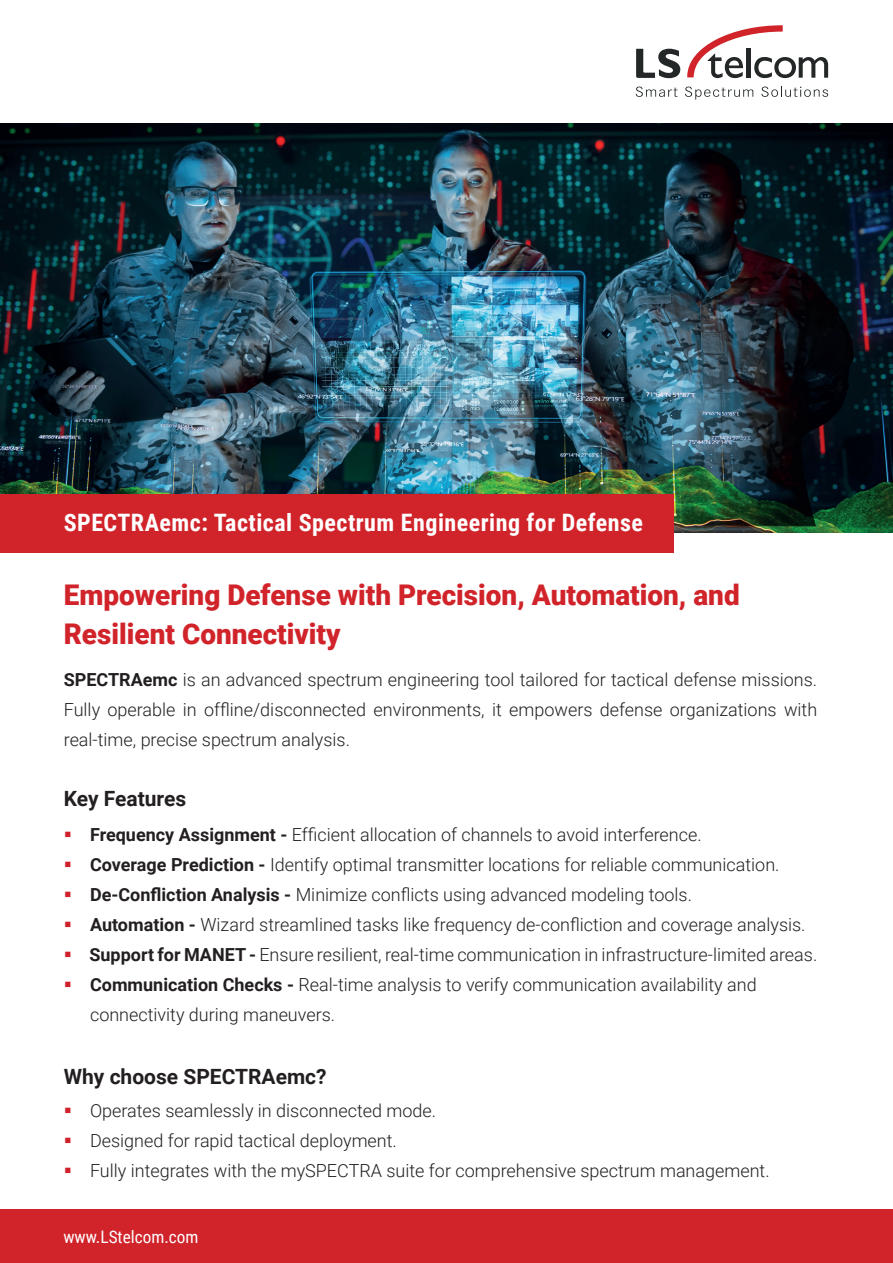
<style>
.page{position:relative;width:893px;height:1263px;background:#fff}
.page>*{position:absolute;margin:0;border:0;box-sizing:border-box;transform-origin:0 0}
.t1{font:900 28.5px/39px "Roboto";color:#d1232a}
.t2{font:700 24px "Roboto Condensed";letter-spacing:.02em;color:#fff}
.t3{font:700 21px "Roboto";color:#231f20}
.t4{font:300 18px/30px "Roboto";color:#231f20;text-align:justify}
.t5{font:17.25px "Roboto Condensed";color:#fff}
.s1{font-weight:700}
.s2{color:#d0212a}
</style>
<div class="page">
<img style="left:0;top:123px;width:893px;height:409px">
<div style="left:0;top:1210px;width:893px;height:53px;background:#d1232a"></div>
<svg style="left:687px;top:25px;width:141px;height:53px"></svg>
<svg style="left:636px;top:49px;width:44px;height:29px"></svg>
<svg style="left:636px;top:87px;width:42px;height:10px"></svg>
<svg style="left:685px;top:87px;width:68px;height:13px"></svg>
<svg style="left:761px;top:87px;width:67px;height:10px"></svg>
<div style="left:0;top:494px;width:673px;height:59px;background:#d1232a"></div>
<h2 class="t2" style="left:64px;top:505px;width:581px">SPECTRAemc: Tactical Spectrum Engineering for Defense</h2>
<h1 class="t1" style="left:64px;top:574px;width:677px">Empowering Defense with Precision, Automation, and<br>Resilient Connectivity</h1>
<p class="t4" style="left:64px;top:664px;width:755px"><span class="s1">SPECTRAemc</span> is an advanced spectrum engineering tool tailored for tactical defense missions.<br>Fully operable in offline/disconnected environments, it empowers defense organizations with real-time, precise spectrum analysis.</p>
<p class="t3" style="left:64px;top:784px;width:124px">Key Features</p>
<p class="t4" style="left:64px;top:818px;width:639px"><span class="s2">▪</span> <span class="s1">Frequency Assignment -</span> Efficient allocation of channels to avoid interference.</p>
<p class="t4" style="left:64px;top:848px;width:717px"><span class="s2">▪</span> <span class="s1">Coverage Prediction -</span> Identify optimal transmitter locations for reliable communication.</p>
<p class="t4" style="left:64px;top:878px;width:630px"><span class="s2">▪</span> <span class="s1">De-Confliction Analysis -</span> Minimize conflicts using advanced modeling tools.</p>
<p class="t4" style="left:64px;top:908px;width:743px"><span class="s2">▪</span> <span class="s1">Automation -</span> Wizard streamlined tasks like frequency de-confliction and coverage analysis.</p>
<p class="t4" style="left:64px;top:938px;width:755px"><span class="s2">▪</span> <span class="s1">Support for MANET -</span> Ensure resilient, real-time communication in infrastructure-limited areas.</p>
<p class="t4" style="left:90px;top:968px;width:668px;text-indent:-26px"><span class="s2">▪</span> <span class="s1">Communication Checks -</span> Real-time analysis to verify communication availability and connectivity during maneuvers.</p>
<p class="t3" style="left:64px;top:1061px;width:264px">Why choose SPECTRAemc?</p>
<p class="t4" style="left:64px;top:1094px;width:374px"><span class="s2">▪</span> Operates seamlessly in disconnected mode.</p>
<p class="t4" style="left:64px;top:1124px;width:335px"><span class="s2">▪</span> Designed for rapid tactical deployment.</p>
<p class="t4" style="left:64px;top:1154px;width:707px"><span class="s2">▪</span> Fully integrates with the mySPECTRA suite for comprehensive spectrum management.</p>
<p class="t5" style="left:63px;top:1225px;width:137px">www.LStelcom.com</p>
</div>
